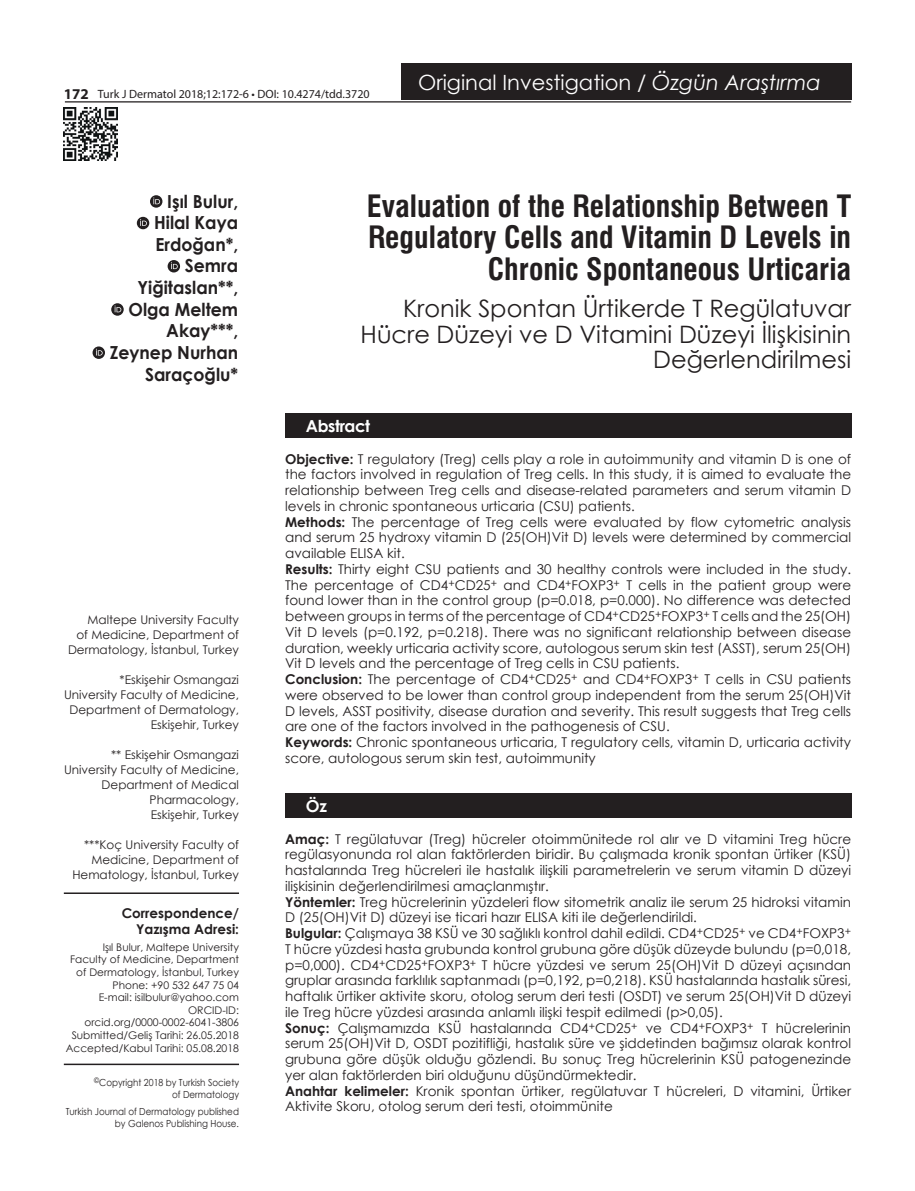
<style>
.page{position:relative;width:915px;height:1191px;background:#fff}
.page>*{position:absolute;margin:0;border:0;box-sizing:border-box;transform-origin:0 0}
.BASLIK{font:30px/31.5px "Swiss Condensed Bold Tr";color:#231f20;text-align:right}
._2__BASLIK{font:24px/25.5px "Century Gothic";color:#231f20;text-align:right}
.t1{font:21px "Century Gothic";color:#fff}
.YAZARLAR{font:700 18px/21.6px "Century Gothic";color:#231f20;text-align:right;scale:.96 1}
.t2{font:700 16.5px "Century Gothic";letter-spacing:-.025em;color:#fff}
.t3{font:700 15px "Myriad Pro";color:#231f20}
.OZET{font:13.5px/15.8px "Century Gothic";color:#231f20;text-align:justify}
.t4{font:700 13.5px "Century Gothic";color:#231f20}
.KURUM{font:12px/15px "Century Gothic";color:#231f20;text-align:right}
.t5{font:12px "Myriad Pro";color:#231f20}
.t6{font:10.5px/12.6px "Century Gothic";color:#231f20;text-align:right}
.telif{font:9.75px/11.7px "Century Gothic";color:#231f20;text-align:right;scale:.9 1}
.s1{font-style:italic}
.s2{font-weight:700}
</style>
<div class="page">
<svg style="left:150px;top:195px;width:12px;height:13px"></svg>
<svg style="left:153px;top:197px;width:7px;height:7px"></svg>
<div style="left:137px;top:217px;width:12px;height:12px;background:#231f20;border-radius:50%"></div>
<svg style="left:140px;top:219px;width:7px;height:7px"></svg>
<svg style="left:167px;top:260px;width:13px;height:12px"></svg>
<svg style="left:171px;top:262px;width:7px;height:7px"></svg>
<svg style="left:111px;top:303px;width:13px;height:13px"></svg>
<svg style="left:114px;top:305px;width:7px;height:7px"></svg>
<svg style="left:92px;top:346px;width:13px;height:13px"></svg>
<svg style="left:96px;top:349px;width:7px;height:6px"></svg>
<img style="left:64px;top:108px;width:53px;height:53px">
<div style="left:285px;top:413px;width:565px;height:25px;background:#231f20"></div>
<div style="left:285px;top:793px;width:565px;height:25px;background:#231f20"></div>
<hr style="left:64px;top:1063px;width:175px;height:2px;background:#231f20">
<hr style="left:64px;top:892px;width:175px;height:2px;background:#231f20">
<div style="left:401px;top:64px;width:449px;height:36px;background:#231f20"></div>
<hr style="left:65px;top:101px;width:785px;height:1px;background:#231f20">
<p class="t3" style="left:64px;top:84px;width:26px">172</p>
<p class="t5" style="left:98px;top:87px;width:273px">Turk J Dermatol 2018;12:172-6 • DOI: 10.4274/tdd.3720</p>
<p class="t1" style="left:418px;top:67px;width:404px">Original Investigation / <span class="s1">Özgün Araştırma</span></p>
<p class="YAZARLAR" style="left:167px;top:189px;width:75px">Işıl Bulur,</p>
<p class="YAZARLAR" style="left:154px;top:211px;width:89px;text-align:left">Hilal Kaya<br>Erdoğan*,</p>
<p class="YAZARLAR" style="left:137px;top:254px;width:106px">Semra<br>Yiğitaslan**,</p>
<p class="YAZARLAR" style="left:128px;top:297px;width:116px">Olga Meltem<br>Akay***,</p>
<p class="YAZARLAR" style="left:110px;top:341px;width:135px">Zeynep Nurhan<br>Saraçoğlu*</p>
<p class="KURUM" style="left:68px;top:612px;width:172px">Maltepe University Faculty<br>of Medicine, Department of<br>Dermatology, İstanbul, Turkey</p>
<p class="KURUM" style="left:64px;top:672px;width:176px">*Eskişehir Osmangazi<br>University Faculty of Medicine,<br>Department of Dermatology,<br>Eskişehir, Turkey</p>
<p class="KURUM" style="left:64px;top:747px;width:176px">** Eskişehir Osmangazi<br>University Faculty of Medicine,<br>Department of Medical<br>Pharmacology,<br>Eskişehir, Turkey</p>
<p class="KURUM" style="left:72px;top:837px;width:168px">***Koç University Faculty of<br>Medicine, Department of<br>Hematology, İstanbul, Turkey</p>
<p class="t4" style="left:122px;top:902px;width:119px">Correspondence/</p>
<p class="t4" style="left:136px;top:919px;width:104px">Yazışma Adresi:</p>
<p class="t6" style="left:70px;top:940px;width:170px">Işıl Bulur, Maltepe University<br>Faculty of Medicine, Department of Dermatology, İstanbul, Turkey</p>
<p class="t6" style="left:112px;top:978px;width:128px">Phone: +90 532 647 75 04</p>
<p class="t6" style="left:99px;top:991px;width:142px">E-mail: isilbulur@yahoo.com</p>
<p class="t6" style="left:188px;top:1003px;width:52px">ORCID-ID:</p>
<p class="t6" style="left:85px;top:1016px;width:156px">orcid.org/0000-0002-6041-3806</p>
<p class="t6" style="left:72px;top:1028px;width:169px">Submitted/Geliş Tarihi: 26.05.2018</p>
<p class="t6" style="left:66px;top:1041px;width:175px">Accepted/Kabul Tarihi: 05.08.2018</p>
<p class="telif" style="left:94px;top:1076px;width:162px"><sup>©</sup>Copyright 2018 by Turkish Society of Dermatology</p>
<p class="telif" style="left:66px;top:1105px;width:194px">Turkish Journal of Dermatology published by Galenos Publishing House.</p>
<p class="BASLIK" style="left:367px;top:190px;width:485px">Evaluation of the Relationship Between T<br>Regulatory Cells and Vitamin D Levels in<br>Chronic Spontaneous Urticaria</p>
<p class="_2__BASLIK" style="left:360px;top:296px;width:492px">Kronik Spontan Ürtikerde T Regülatuvar<br>Hücre Düzeyi ve D Vitamini Düzeyi İlişkisinin<br>Değerlendirilmesi</p>
<p class="t2" style="left:306px;top:413px;width:66px">Abstract</p>
<p class="OZET" style="left:285px;top:450px;width:567px"><span class="s2">Objective:</span> T regulatory (Treg) cells play a role in autoimmunity and vitamin D is one of the factors involved in regulation of Treg cells. In this study, it is aimed to evaluate the relationship between Treg cells and disease-related parameters and serum vitamin D levels in chronic spontaneous urticaria (CSU) patients.</p>
<p class="OZET" style="left:285px;top:513px;width:567px"><span class="s2">Methods:</span> The percentage of Treg cells were evaluated by flow cytometric analysis and serum 25 hydroxy vitamin D (25(OH)Vit D) levels were determined by commercial available ELISA kit.</p>
<p class="OZET" style="left:285px;top:561px;width:567px"><span class="s2">Results:</span> Thirty eight CSU patients and 30 healthy controls were included in the study.<br>The percentage of CD4<sup>+</sup>CD25<sup>+</sup> and CD4<sup>+</sup>FOXP3<sup>+</sup> T cells in the patient group were found lower than in the control group (p=0.018, p=0.000). No difference was detected between groups in terms of the percentage of CD4<sup>+</sup>CD25<sup>+</sup>FOXP3<sup>+</sup> T cells and the 25(OH)<br>Vit D levels (p=0.192, p=0.218). There was no significant relationship between disease duration, weekly urticaria activity score, autologous serum skin test (ASST), serum 25(OH)<br>Vit D levels and the percentage of Treg cells in CSU patients.</p>
<p class="OZET" style="left:285px;top:671px;width:567px"><span class="s2">Conclusion:</span> The percentage of CD4<sup>+</sup>CD25<sup>+</sup> and CD4<sup>+</sup>FOXP3<sup>+</sup> T cells in CSU patients were observed to be lower than control group independent from the serum 25(OH)Vit D levels, ASST positivity, disease duration and severity. This result suggests that Treg cells are one of the factors involved in the pathogenesis of CSU.</p>
<p class="OZET" style="left:285px;top:734px;width:567px"><span class="s2">Keywords:</span> Chronic spontaneous urticaria, T regulatory cells, vitamin D, urticaria activity score, autologous serum skin test, autoimmunity</p>
<p class="t2" style="left:306px;top:793px;width:23px">Öz</p>
<p class="OZET" style="left:285px;top:830px;width:567px"><span class="s2">Amaç:</span> T regülatuvar (Treg) hücreler otoimmünitede rol alır ve D vitamini Treg hücre regülasyonunda rol alan faktörlerden biridir. Bu çalışmada kronik spontan ürtiker (KSÜ) hastalarında Treg hücreleri ile hastalık ilişkili parametrelerin ve serum vitamin D düzeyi ilişkisinin değerlendirilmesi amaçlanmıştır.</p>
<p class="OZET" style="left:285px;top:893px;width:567px"><span class="s2">Yöntemler:</span> Treg hücrelerinin yüzdeleri flow sitometrik analiz ile serum 25 hidroksi vitamin<br>D (25(OH)Vit D) düzeyi ise ticari hazır ELISA kiti ile değerlendirildi.</p>
<p class="OZET" style="left:285px;top:925px;width:567px"><span class="s2">Bulgular:</span> Çalışmaya 38 KSÜ ve 30 sağlıklı kontrol dahil edildi. CD4<sup>+</sup>CD25<sup>+</sup> ve CD4<sup>+</sup>FOXP3<sup>+ </sup>T hücre yüzdesi hasta grubunda kontrol grubuna göre düşük düzeyde bulundu (p=0,018, p=0,000). CD4<sup>+</sup>CD25<sup>+</sup>FOXP3<sup>+</sup> T hücre yüzdesi ve serum 25(OH)Vit D düzeyi açısından gruplar arasında farklılık saptanmadı (p=0,192, p=0,218). KSÜ hastalarında hastalık süresi, haftalık ürtiker aktivite skoru, otolog serum deri testi (OSDT) ve serum 25(OH)Vit D düzeyi ile Treg hücre yüzdesi arasında anlamlı ilişki tespit edilmedi (p&gt;0,05).</p>
<p class="OZET" style="left:285px;top:1019px;width:567px"><span class="s2">Sonuç:</span> Çalışmamızda KSÜ hastalarında CD4<sup>+</sup>CD25<sup>+</sup> ve CD4<sup>+</sup>FOXP3<sup>+</sup> T hücrelerinin serum 25(OH)Vit D, OSDT pozitifliği, hastalık süre ve şiddetinden bağımsız olarak kontrol grubuna göre düşük olduğu gözlendi. Bu sonuç Treg hücrelerinin KSÜ patogenezinde yer alan faktörlerden biri olduğunu düşündürmektedir.</p>
<p class="OZET" style="left:285px;top:1082px;width:567px"><span class="s2">Anahtar kelimeler:</span> Kronik spontan ürtiker, regülatuvar T hücreleri, D vitamini, Ürtiker<br>Aktivite Skoru, otolog serum deri testi, otoimmünite</p>
</div>
